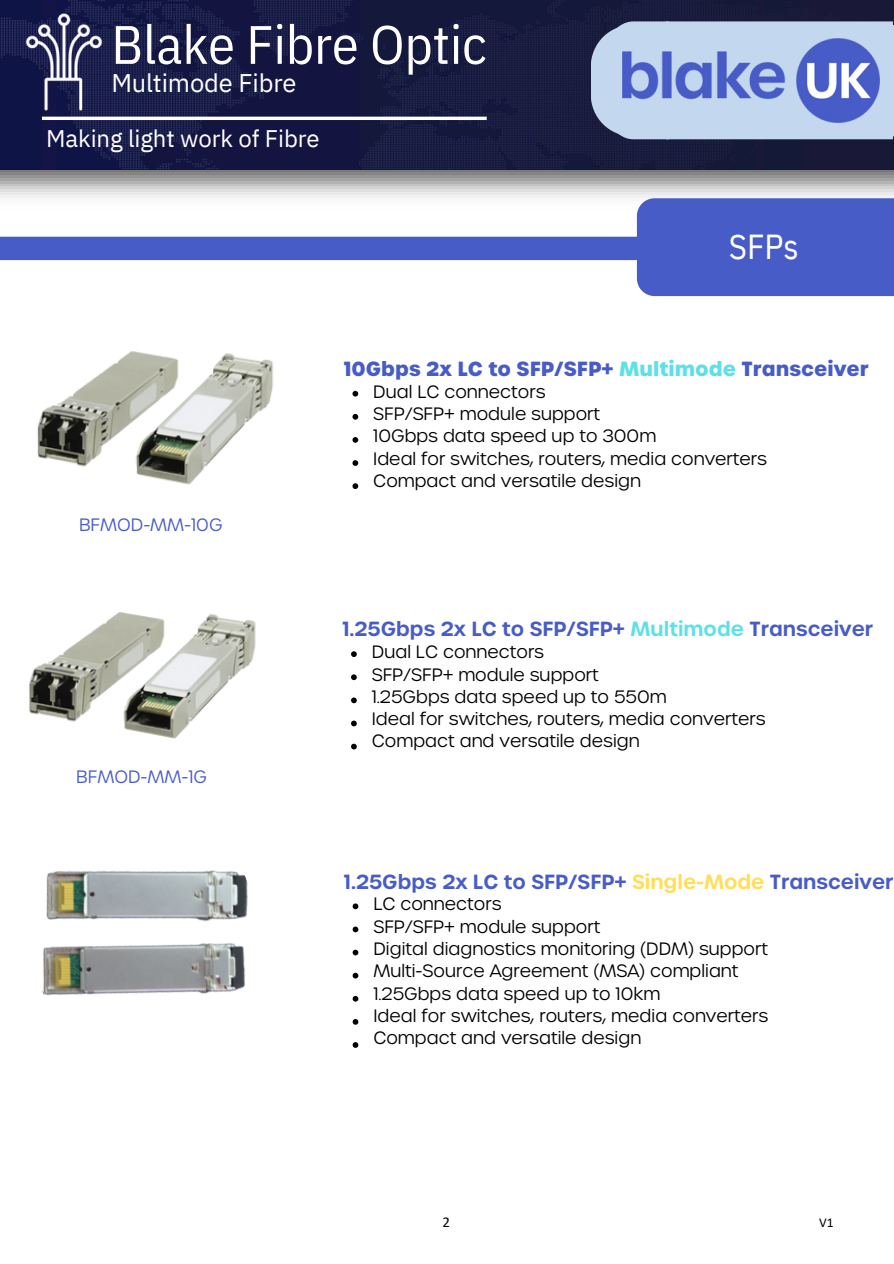
<style>
.page{position:relative;width:894px;height:1264px;background:#fff}
.page>*{position:absolute;margin:0;border:0;box-sizing:border-box;transform-origin:0 0}
.t1{font:54px "IBM Plex Sans Cond";color:#fff}
.t2{font:34.65px "IBM Plex Sans Cond";color:#fff}
.t3{font:25.5px "IBM Plex Sans";letter-spacing:-.005em;color:#fff}
.t4{font:24px "IBM Plex Sans";letter-spacing:-.005em;color:#fff}
.t5{font:600 19.8px "Urbane";color:#485cc7}
.t6{font:700 19.8px "Urbane";color:#485cc7}
.t7{font:300 17.25px/22.2px "Urbane";color:#000}
.t8{font:300 17.25px "Urbane";color:#485cc7}
.t9{font:15px "Calibri";color:#000}
.t10{font:13.5px "Calibri";color:#000}
.s1{color:#5ce1e6}
.s2{color:#ffde59}
</style>
<div class="page">
<img style="left:0;top:0;width:893px;height:170px">
<img style="left:7px;top:4px;width:114px;height:115px">
<hr style="left:42px;top:117px;width:444px;height:3px;background:#fff">
<svg style="left:0;top:198px;width:893px;height:98px"></svg>
<svg style="left:590px;top:20px;width:303px;height:121px;background:#9eb1da"></svg>
<img style="left:42px;top:870px;width:206px;height:126px">
<img style="left:37px;top:351px;width:236px;height:134px">
<svg style="left:351px;top:651px;width:6px;height:6px"></svg>
<svg style="left:351px;top:674px;width:6px;height:6px"></svg>
<svg style="left:351px;top:697px;width:6px;height:6px"></svg>
<svg style="left:351px;top:720px;width:6px;height:6px"></svg>
<svg style="left:351px;top:743px;width:6px;height:6px"></svg>
<svg style="left:352px;top:391px;width:6px;height:5px"></svg>
<svg style="left:352px;top:414px;width:6px;height:5px"></svg>
<svg style="left:352px;top:437px;width:6px;height:6px"></svg>
<svg style="left:352px;top:460px;width:6px;height:6px"></svg>
<svg style="left:352px;top:483px;width:6px;height:6px"></svg>
<svg style="left:352px;top:903px;width:6px;height:6px"></svg>
<svg style="left:352px;top:926px;width:6px;height:6px"></svg>
<svg style="left:352px;top:949px;width:6px;height:6px"></svg>
<svg style="left:352px;top:972px;width:6px;height:6px"></svg>
<svg style="left:352px;top:995px;width:6px;height:6px"></svg>
<svg style="left:352px;top:1019px;width:6px;height:5px"></svg>
<svg style="left:352px;top:1042px;width:6px;height:5px"></svg>
<img style="left:29px;top:612px;width:227px;height:127px">
<p class="t1" style="left:111px;top:8px;width:377px">Blake Fibre Optic</p>
<p class="t3" style="left:111px;top:66px;width:187px">Multimode Fibre</p>
<p class="t4" style="left:46px;top:123px;width:275px">Making light work of Fibre</p>
<h3 class="t2" style="left:728px;top:224px;width:72px">SFPs</h3>
<h5 class="t8" style="left:79px;top:513px;width:145px">BFMOD-MM-10G</h5>
<p class="t8" style="left:76px;top:765px;width:132px">BFMOD-MM-1G</p>
<h5 class="t6" style="left:344px;top:356px;width:526px">10Gbps 2x LC to SFP/SFP+ <span class="s1">Multimode</span> Transceiver</h5>
<h6 class="t7" style="left:373px;top:379px;width:395px">Dual LC connectors<br>SFP/SFP+ module support<br>10Gbps data speed up to 300m<br>Ideal for switches, routers, media converters<br>Compact and versatile design</h6>
<p class="t5" style="left:342px;top:616px;width:532px">1.25Gbps 2x LC to SFP/SFP+ <span class="s1">Multimode</span> Transceiver</p>
<h4 class="t7" style="left:372px;top:640px;width:395px">Dual LC connectors<br>SFP/SFP+ module support<br>1.25Gbps data speed up to 550m<br>Ideal for switches, routers, media converters<br>Compact and versatile design</h4>
<h4 class="t5" style="left:344px;top:868px;width:551px">1.25Gbps 2x LC to SFP/SFP+ <span class="s2">Single-Mode</span> Transceiver</h4>
<p class="t7" style="left:373px;top:892px;width:396px">LC connectors<br>SFP/SFP+ module support<br>Digital diagnostics monitoring (DDM) support Multi-Source Agreement (MSA) compliant 1.25Gbps data speed up to 10km<br>Ideal for switches, routers, media converters Compact and versatile design</p>
<h1 class="t9" style="left:442px;top:1215px;width:9px">2</h1>
<h6 class="t10" style="left:818px;top:1216px;width:16px">V1</h6>
</div>
